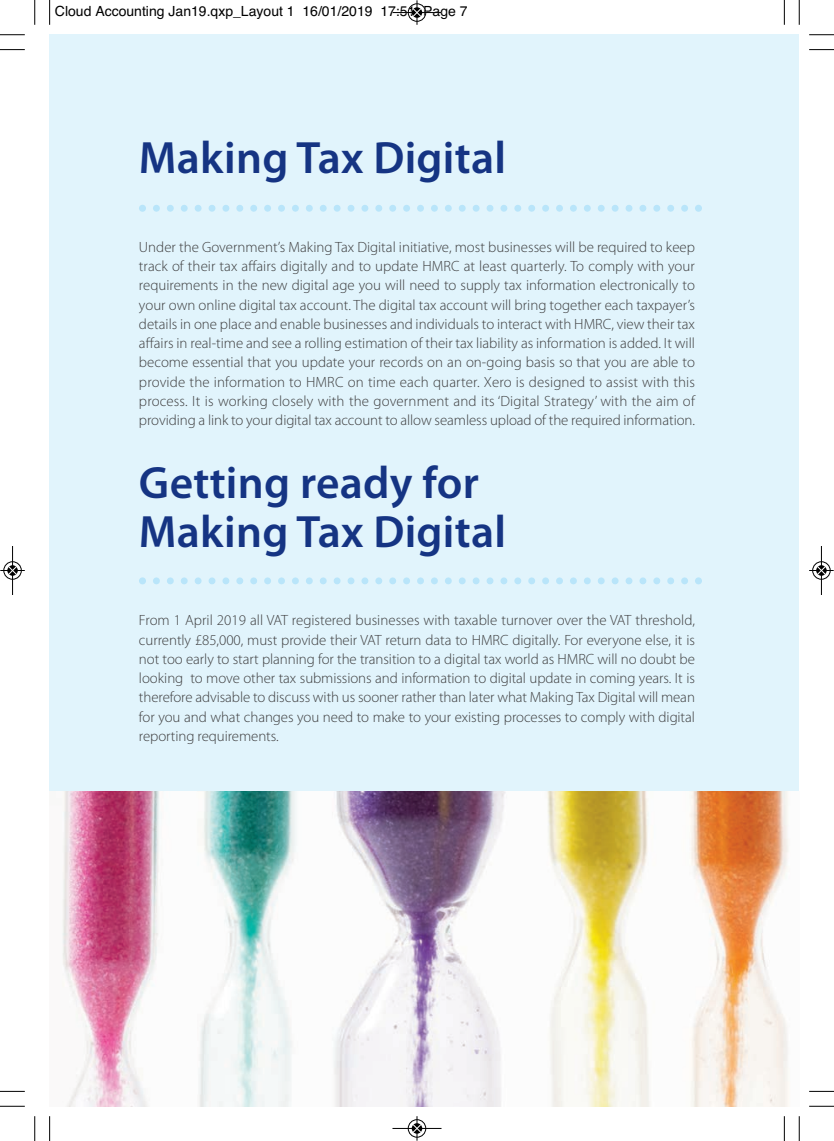
<style>
.page{position:relative;width:834px;height:1141px;background:#fff}
.page>*{position:absolute;margin:0;border:0;box-sizing:border-box;transform-origin:0 0}
.t1{font:600 45.5px/49px "Myriad Pro";letter-spacing:.005em;color:#153483}
.t2{font:300 14.88px/19.2px "Myriad Pro";letter-spacing:-.005em;color:#3e3e3f;text-align:justify}
.t3{font:14px "Helvetica";color:#000}
</style>
<div class="page">
<div style="left:50px;top:35px;width:749px;height:757px;background:#e1f4fc"></div>
<svg style="left:139px;top:205px;width:562px;height:7px"></svg>
<svg style="left:139px;top:577px;width:562px;height:7px"></svg>
<img style="left:62px;top:792px;width:727px;height:314px">
<svg style="left:49px;top:0;width:1px;height:25px"></svg>
<svg style="left:0;top:49px;width:25px;height:1px"></svg>
<svg style="left:783px;top:0;width:1px;height:25px"></svg>
<svg style="left:809px;top:49px;width:24px;height:1px"></svg>
<svg style="left:49px;top:1116px;width:1px;height:25px"></svg>
<svg style="left:0;top:1091px;width:25px;height:1px"></svg>
<svg style="left:783px;top:1116px;width:1px;height:25px"></svg>
<svg style="left:809px;top:1091px;width:24px;height:1px"></svg>
<svg style="left:34px;top:0;width:1px;height:25px"></svg>
<svg style="left:0;top:34px;width:25px;height:1px"></svg>
<svg style="left:798px;top:0;width:1px;height:25px"></svg>
<svg style="left:809px;top:34px;width:24px;height:1px"></svg>
<svg style="left:34px;top:1116px;width:1px;height:25px"></svg>
<svg style="left:0;top:1106px;width:25px;height:1px"></svg>
<svg style="left:798px;top:1116px;width:1px;height:25px"></svg>
<svg style="left:809px;top:1106px;width:24px;height:1px"></svg>
<div style="left:407px;top:3px;width:19px;height:19px;border:1px solid #fff;border-radius:50%"></div>
<hr style="left:392px;top:12px;width:49px;height:1px;background:#000">
<div style="left:408px;top:4px;width:18px;height:18px;border:1px solid #000;border-radius:50%"></div>
<svg style="left:412px;top:0;width:9px;height:25px"></svg>
<div style="left:407px;top:1119px;width:19px;height:19px;border:1px solid #fff;border-radius:50%"></div>
<hr style="left:392px;top:1128px;width:49px;height:1px;background:#000">
<div style="left:408px;top:1119px;width:18px;height:18px;border:1px solid #000;border-radius:50%"></div>
<svg style="left:412px;top:1116px;width:9px;height:25px"></svg>
<div style="left:3px;top:561px;width:19px;height:19px;border:1px solid #fff;border-radius:50%"></div>
<hr style="left:12px;top:546px;width:1px;height:49px;background:#000">
<div style="left:4px;top:562px;width:18px;height:17px;border:1px solid #000;border-radius:50%"></div>
<svg style="left:0;top:566px;width:25px;height:9px"></svg>
<div style="left:812px;top:561px;width:18px;height:19px;border:1px solid #fff;border-radius:50%"></div>
<hr style="left:821px;top:546px;width:1px;height:49px;background:#000">
<div style="left:812px;top:562px;width:18px;height:17px;border:1px solid #000;border-radius:50%"></div>
<svg style="left:809px;top:566px;width:24px;height:9px"></svg>
<p class="t3" style="left:55px;top:6px;width:414px">Cloud Accounting Jan19.qxp_Layout 1 16/01/2019 17:51 Page 7</p>
<h1 class="t1" style="left:139px;top:138px;width:368px">Making Tax Digital</h1>
<p class="t2" style="left:139px;top:238px;width:557px">Under the Government’s Making Tax Digital initiative, most businesses will be required to keep track of their tax affairs digitally and to update HMRC at least quarterly. To comply with your requirements in the new digital age you will need to supply tax information electronically to your own online digital tax account. The digital tax account will bring together each taxpayer’s details in one place and enable businesses and individuals to interact with HMRC, view their tax affairs in real-time and see a rolling estimation of their tax liability as information is added. It will become essential that you update your records on an on-going basis so that you are able to provide the information to HMRC on time each quarter. Xero is designed to assist with this process. It is working closely with the government and its ‘Digital Strategy’ with the aim of providing a link to your digital tax account to allow seamless upload of the required information.</p>
<h1 class="t1" style="left:139px;top:463px;width:368px">Getting ready for<br>Making Tax Digital</h1>
<p class="t2" style="left:139px;top:612px;width:557px">From 1 April 2019 all VAT registered businesses with taxable turnover over the VAT threshold, currently £85,000, must provide their VAT return data to HMRC digitally. For everyone else, it is not too early to start planning for the transition to a digital tax world as HMRC will no doubt be looking to move other tax submissions and information to digital update in coming years. It is therefore advisable to discuss with us sooner rather than later what Making Tax Digital will mean for you and what changes you need to make to your existing processes to comply with digital reporting requirements.</p>
</div>
